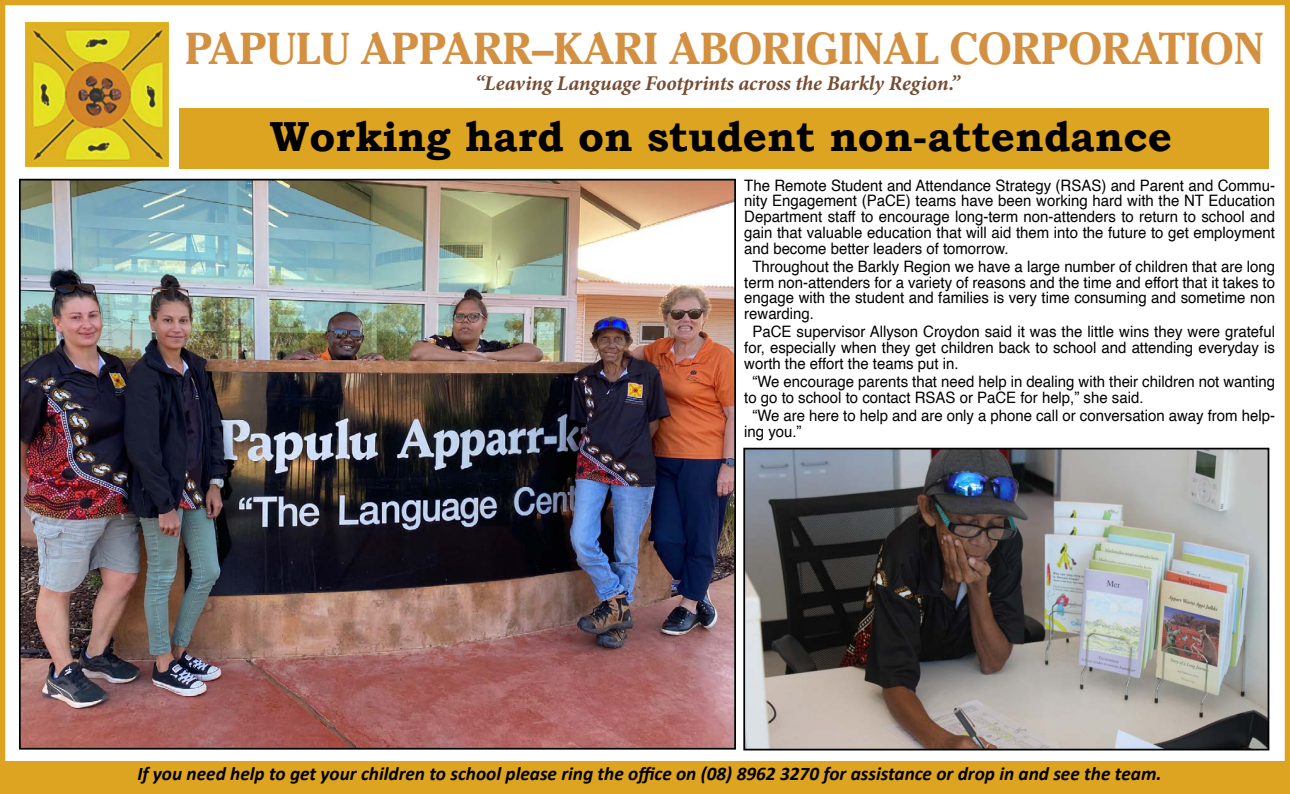
<style>
.page{position:relative;width:1290px;height:794px;background:#fff}
.page>*{position:absolute;margin:0;border:0;box-sizing:border-box;transform-origin:0 0}
.t1{font:700 44.45px "Cheltenham";color:#d39040}
.t2{font:700 42px "Bookman Old Style";color:#000}
.t3{font:italic 700 21px "Minion Pro";letter-spacing:-.005em;color:#764c32}
.t4{font:italic 700 19.25px "Calibri";color:#000}
.t5{font:15.75px/15.8px "Helvetica";color:#000;text-align:justify;scale:.95 1}
</style>
<div class="page">
<div style="left:0;top:0;width:1290px;height:794px;border:5px solid #dda421"></div>
<img style="left:25px;top:23px;width:144px;height:143px">
<div style="left:179px;top:108px;width:1089px;height:61px;background:#dda421"></div>
<div style="left:4px;top:761px;width:1285px;height:28px;background:#dda421"></div>
<img style="left:22px;top:182px;width:711px;height:564px">
<img style="left:746px;top:451px;width:520px;height:296px">
<div style="left:743px;top:448px;width:526px;height:302px;border:2px solid #000"></div>
<h1 class="t1" style="left:185px;top:22px;width:1080px">PAPULU APPARR–KARI ABORIGINAL CORPORATION</h1>
<h3 class="t3" style="left:475px;top:68px;width:486px">“Leaving Language Footprints across the Barkly Region.”</h3>
<h2 class="t2" style="left:270px;top:111px;width:904px">Working hard on student non-attendance</h2>
<p class="t5" style="left:744px;top:178px;width:560px">The Remote Student and Attendance Strategy (RSAS) and Parent and Commu&shy;nity Engagement (PaCE) teams have been working hard with the NT Education Department staff to encourage long-term non-attenders to return to school and gain that valuable education that will aid them into the future to get employment and become better leaders of tomorrow.</p>
<p class="t5" style="left:744px;top:259px;width:560px;text-indent:8px">Throughout the Barkly Region we have a large number of children that are long term non-attenders for a variety of reasons and the time and effort that it takes to engage with the student and families is very time consuming and sometime non rewarding.</p>
<p class="t5" style="left:744px;top:324px;width:560px;text-indent:8px">PaCE supervisor Allyson Croydon said it was the little wins they were grateful for, especially when they get children back to school and attending everyday is worth the effort the teams put in.</p>
<p class="t5" style="left:744px;top:374px;width:560px;text-indent:8px">“We encourage parents that need help in dealing with their children not wanting to go to school to contact RSAS or PaCE for help,” she said.</p>
<p class="t5" style="left:744px;top:408px;width:560px;text-indent:8px">“We are here to help and are only a phone call or conversation away from help&shy;ing you.”</p>
<p class="t4" style="left:137px;top:761px;width:1026px">If you need help to get your children to school please ring the office on (08) 8962 3270 for assistance or drop in and see the team.</p>
</div>
